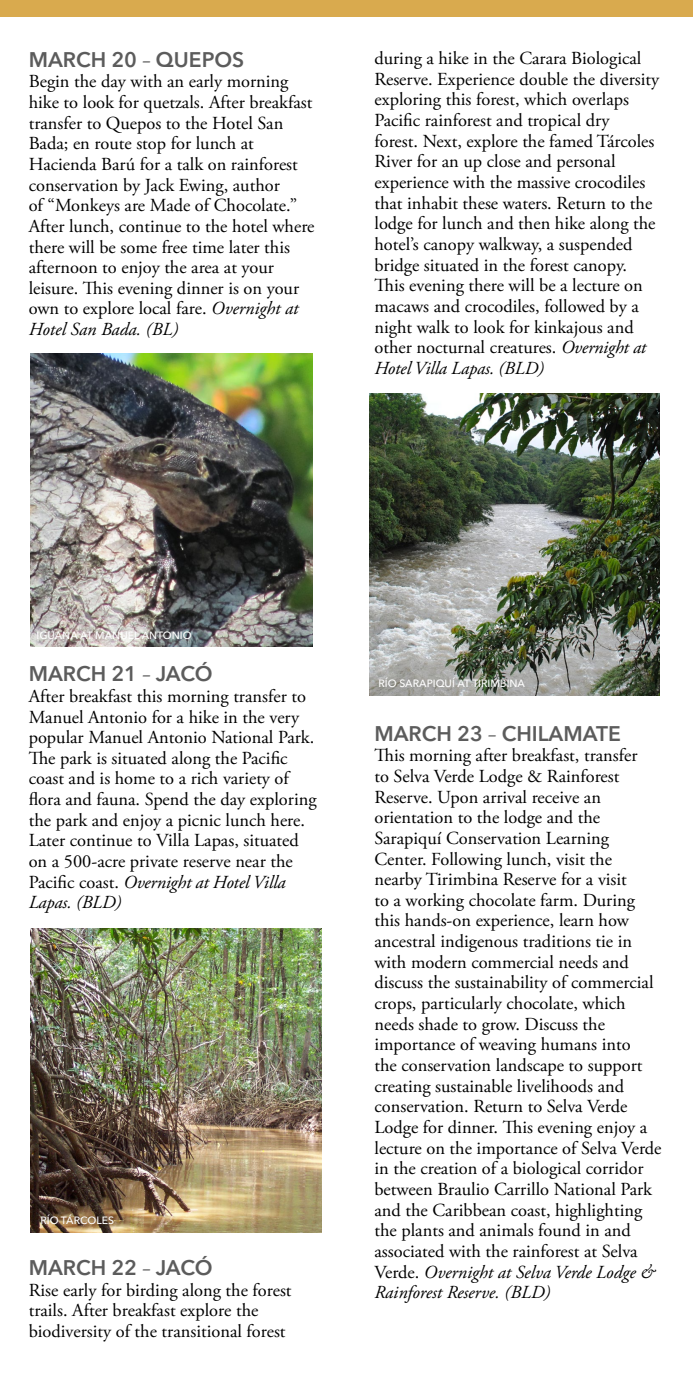
<style>
.page{position:relative;width:693px;height:1386px;background:#fff}
.page>*{position:absolute;margin:0;border:0;box-sizing:border-box;transform-origin:0 0}
.t1{font:600 21px "Avenir Next LT Pro";color:#5c5c5c}
.t2{font:18.38px/20.7px "Adobe Garamond Pro";color:#000}
.t3{font:500 10.5px "Avenir Next LT Pro";color:#fff}
.s1{font-weight:400;font-style:italic}
.s2{font-style:italic}
</style>
<div class="page">
<div style="left:0;top:0;width:693px;height:17px;background:#d9aa4e"></div>
<img style="left:31px;top:929px;width:291px;height:303px">
<img style="left:369px;top:393px;width:291px;height:303px">
<img style="left:31px;top:354px;width:282px;height:293px">
<p class="t1" style="left:29px;top:47px;width:217px">MARCH 20 <span class="s1">–</span> QUEPOS</p>
<p class="t2" style="left:29px;top:72px;width:287px">Begin the day with an early morning hike to look for quetzals. After breakfast transfer to Quepos to the Hotel San Bada; en route stop for lunch at Hacienda Barú for a talk on rainforest conservation by Jack Ewing, author<br>of “Monkeys are Made of Chocolate.” After lunch, continue to the hotel where there will be some free time later this afternoon to enjoy the area at your leisure. This evening dinner is on your own to explore local fare. <span class="s2">Overnight at Hotel San Bada. (BL)</span></p>
<p class="t2" style="left:374px;top:49px;width:286px">during a hike in the Carara Biological Reserve. Experience double the diversity exploring this forest, which overlaps Pacific rainforest and tropical dry<br>forest. Next, explore the famed Tárcoles River for an up close and personal experience with the massive crocodiles that inhabit these waters. Return to the lodge for lunch and then hike along the hotel’s canopy walkway, a suspended bridge situated in the forest canopy.<br>This evening there will be a lecture on macaws and crocodiles, followed by a night walk to look for kinkajous and other nocturnal creatures. <span class="s2">Overnight at Hotel Villa Lapas. (BLD)</span></p>
<p class="t3" style="left:37px;top:629px;width:157px">IGUANA AT MANUEL ANTONIO</p>
<p class="t1" style="left:29px;top:661px;width:185px">MARCH 21 <span class="s1">–</span> JACÓ</p>
<p class="t2" style="left:29px;top:686px;width:289px">After breakfast this morning transfer to Manuel Antonio for a hike in the very popular Manuel Antonio National Park.<br>The park is situated along the Pacific coast and is home to a rich variety of flora and fauna. Spend the day exploring the park and enjoy a picnic lunch here.<br>Later continue to Villa Lapas, situated on a 500-acre private reserve near the Pacific coast. <span class="s2">Overnight at Hotel Villa Lapas. (BLD)</span></p>
<p class="t3" style="left:40px;top:1214px;width:75px">RÍO TÁRCOLES</p>
<p class="t1" style="left:29px;top:1255px;width:185px">MARCH 22 <span class="s1">–</span> JACÓ</p>
<p class="t2" style="left:29px;top:1280px;width:264px">Rise early for birding along the forest trails. After breakfast explore the biodiversity of the transitional forest</p>
<p class="t3" style="left:379px;top:677px;width:148px">RÍO SARAPIQUí AT TIRIMBINA</p>
<p class="t1" style="left:374px;top:721px;width:142px">MARCH 23 <span class="s1">–</span> CHILAMATE</p>
<p class="t2" style="left:374px;top:746px;width:289px">This morning after breakfast, transfer<br>to Selva Verde Lodge &amp; Rainforest Reserve. Upon arrival receive an orientation to the lodge and the Sarapiquí Conservation Learning Center. Following lunch, visit the nearby Tirimbina Reserve for a visit<br>to a working chocolate farm. During this hands-on experience, learn how ancestral indigenous traditions tie in with modern commercial needs and discuss the sustainability of commercial crops, particularly chocolate, which needs shade to grow. Discuss the importance of weaving humans into<br>the conservation landscape to support creating sustainable livelihoods and conservation. Return to Selva Verde Lodge for dinner. This evening enjoy a lecture on the importance of Selva Verde in the creation of a biological corridor between Braulio Carrillo National Park and the Caribbean coast, highlighting the plants and animals found in and associated with the rainforest at Selva Verde. <span class="s2">Overnight at Selva Verde Lodge &amp; Rainforest Reserve. (BLD)</span></p>
</div>
